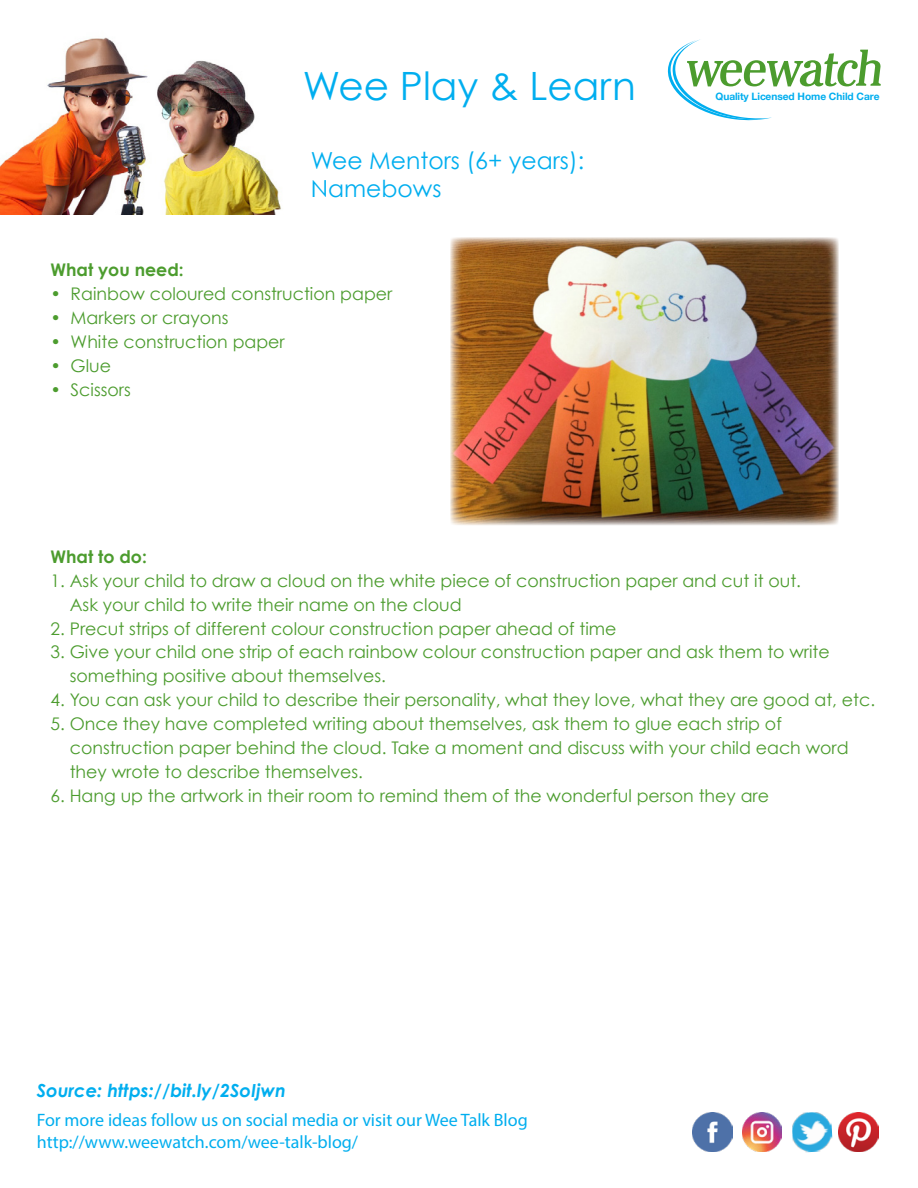
<style>
.page{position:relative;width:918px;height:1188px;background:#fff}
.page>*{position:absolute;margin:0;border:0;box-sizing:border-box;transform-origin:0 0}
.t1{font:39px "Century Gothic";color:#00aeef}
.t2{font:23.4px/28.2px "Century Gothic";color:#00aeef}
.t3{font:18px/21.6px "Myriad Pro";color:#00aeef}
.t4{font:italic 700 18px "Century Gothic";color:#00aeef}
.t5{font:17.4px/24px "Century Gothic";color:#4c9c2e}
.t6{font:700 17.4px "Century Gothic";color:#4c9c2e}
.t7{font:700 10.2px "Helvetica Neue";letter-spacing:-.005em;color:#00aeef}
</style>
<div class="page">
<img style="left:0;top:37px;width:282px;height:178px">
<svg style="left:668px;top:39px;width:213px;height:81px"></svg>
<img style="left:742px;top:1112px;width:40px;height:40px">
<img style="left:693px;top:1112px;width:39px;height:40px">
<img style="left:792px;top:1112px;width:41px;height:41px">
<img style="left:839px;top:1112px;width:39px;height:40px">
<img style="left:450px;top:238px;width:389px;height:287px">
<h1 class="t1" style="left:303px;top:62px;width:335px">Wee Play &amp; Learn</h1>
<h2 class="t2" style="left:311px;top:146px;width:275px">Wee Mentors (6+ years):<br>Namebows</h2>
<p class="t6" style="left:50px;top:259px;width:135px">What you need:</p>
<p class="t5" style="left:50px;top:282px;width:343px">• Rainbow coloured construction paper</p>
<p class="t5" style="left:50px;top:306px;width:180px">• Markers or crayons</p>
<p class="t5" style="left:50px;top:329px;width:236px">• White construction paper</p>
<p class="t5" style="left:50px;top:353px;width:62px">• Glue</p>
<p class="t5" style="left:50px;top:377px;width:82px">• Scissors</p>
<p class="t7" style="left:716px;top:88px;width:166px">Quality Licensed Home Child Care</p>
<p class="t6" style="left:50px;top:546px;width:98px">What to do:</p>
<p class="t5" style="left:70px;top:568px;width:733px;text-indent:-19px">1. Ask your child to draw a cloud on the white piece of construction paper and cut it out.<br>Ask your child to write their name on the cloud</p>
<p class="t5" style="left:50px;top:616px;width:568px">2. Precut strips of different colour construction paper ahead of time</p>
<p class="t5" style="left:70px;top:640px;width:762px;text-indent:-19px">3. Give your child one strip of each rainbow colour construction paper and ask them to write something positive about themselves.</p>
<p class="t5" style="left:50px;top:688px;width:826px">4. You can ask your child to describe their personality, what they love, what they are good at, etc.</p>
<p class="t5" style="left:70px;top:712px;width:780px;text-indent:-19px">5. Once they have completed writing about themselves, ask them to glue each strip of construction paper behind the cloud. Take a moment and discuss with your child each word they wrote to describe themselves.</p>
<p class="t5" style="left:50px;top:783px;width:720px">6. Hang up the artwork in their room to remind them of the wonderful person they are</p>
<p class="t4" style="left:37px;top:1079px;width:251px">Source: https://bit.ly/2SoIjwn</p>
<p class="t3" style="left:37px;top:1109px;width:492px">For more ideas follow us on social media or visit our Wee Talk Blog http://www.weewatch.com/wee-talk-blog/</p>
</div>
